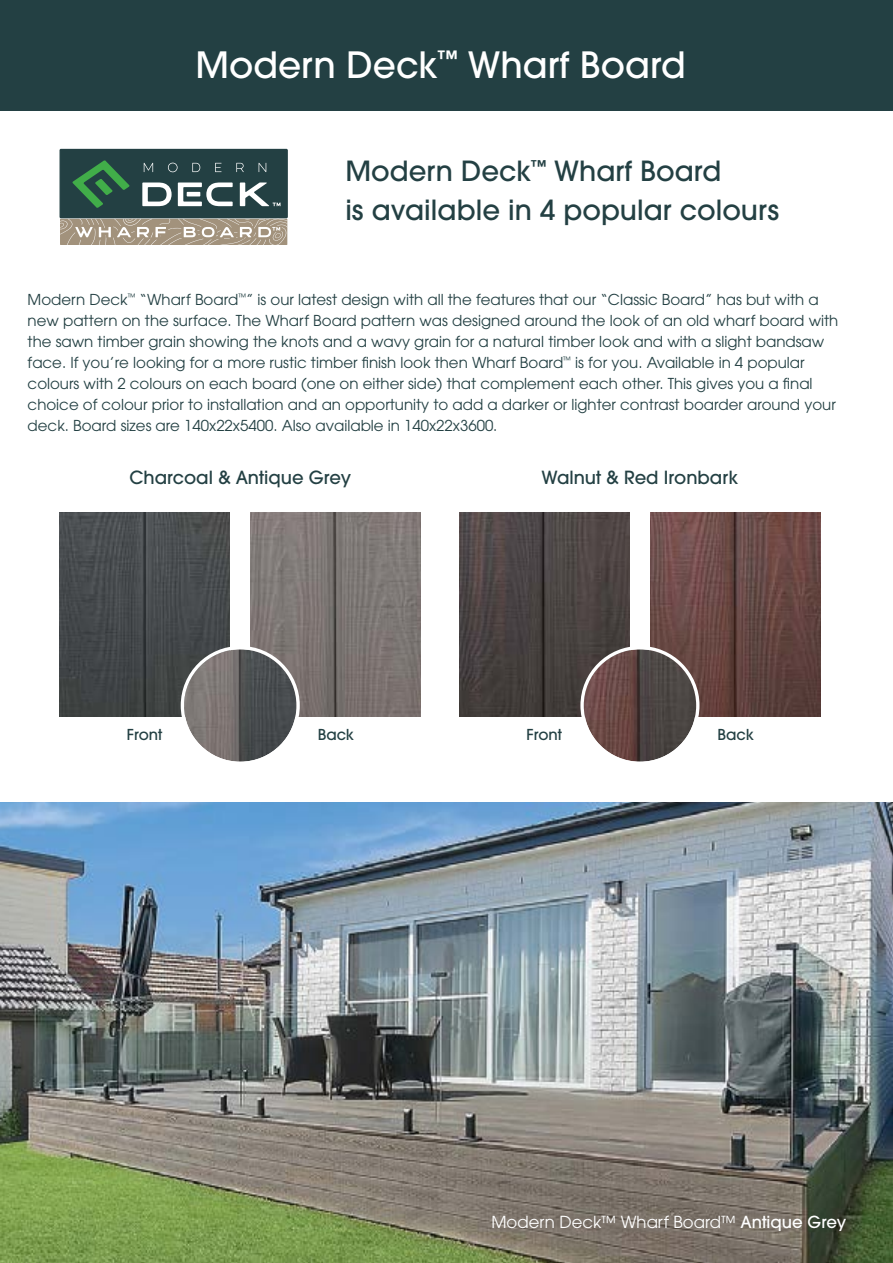
<style>
.page{position:relative;width:893px;height:1263px;background:#fff}
.page>*{position:absolute;margin:0;border:0;box-sizing:border-box;transform-origin:0 0}
.t1{font:500 36px "ITC Avant Garde Pro";color:#fff}
.t2{font:500 27.6px/39px "ITC Avant Garde Pro";color:#234043}
.t3{font:500 18px "ITC Avant Garde Pro";color:#234043}
.t4{font:16.5px "ITC Avant Garde Pro";color:#fff}
.t5{font:15px/21px "ITC Avant Garde Pro";color:#234043}
.t6{font:500 15px "ITC Avant Garde Pro";color:#234043}
.s1{font-weight:500}
</style>
<div class="page">
<img style="left:0;top:802px;width:893px;height:461px">
<div style="left:60px;top:149px;width:227px;height:69px;background:#234043;border-radius:2px"></div>
<div style="left:60px;top:149px;width:228px;height:69px;border:1px solid #234043;border-radius:2px"></div>
<svg style="left:72px;top:160px;width:58px;height:48px"></svg>
<svg style="left:144px;top:163px;width:9px;height:9px"></svg>
<svg style="left:168px;top:163px;width:10px;height:9px"></svg>
<svg style="left:192px;top:163px;width:8px;height:9px"></svg>
<svg style="left:215px;top:163px;width:6px;height:9px"></svg>
<svg style="left:236px;top:163px;width:8px;height:9px"></svg>
<svg style="left:259px;top:163px;width:7px;height:9px"></svg>
<svg style="left:142px;top:182px;width:30px;height:24px"></svg>
<svg style="left:178px;top:182px;width:55px;height:24px"></svg>
<svg style="left:240px;top:182px;width:40px;height:24px"></svg>
<svg style="left:60px;top:219px;width:227px;height:26px;background:#b1a492"></svg>
<img style="left:60px;top:512px;width:170px;height:205px">
<img style="left:251px;top:512px;width:170px;height:205px">
<img style="left:184px;top:649px;width:112px;height:113px;border-radius:56px">
<div style="left:181px;top:646px;width:119px;height:119px;border:3px solid #fff;border-radius:50%"></div>
<img style="left:459px;top:512px;width:170px;height:205px">
<img style="left:651px;top:512px;width:170px;height:205px">
<img style="left:584px;top:649px;width:112px;height:113px;border-radius:56px">
<div style="left:580px;top:646px;width:119px;height:119px;border:3px solid #fff;border-radius:50%"></div>
<div style="left:0;top:0;width:893px;height:111px;background:#234043"></div>
<h1 class="t1" style="left:195px;top:42px;width:492px">Modern Deck<sup>™</sup> Wharf Board</h1>
<h2 class="t2" style="left:345px;top:151px;width:435px">Modern Deck<sup>™</sup> Wharf Board<br>is available in 4 popular colours</h2>
<p class="t5" style="left:28px;top:288px;width:812px">Modern Deck<sup>™</sup> “Wharf Board<sup>™</sup>” is our latest design with all the features that our “Classic Board” has but with a new pattern on the surface. The Wharf Board pattern was designed around the look of an old wharf board with the sawn timber grain showing the knots and a wavy grain for a natural timber look and with a slight bandsaw face. If you’re looking for a more rustic timber finish look then Wharf Board<sup>™</sup> is for you. Available in 4 popular colours with 2 colours on each board (one on either side) that complement each other. This gives you a final choice of colour prior to installation and an opportunity to add a darker or lighter contrast boarder around your deck. Board sizes are 140x22x5400. Also available in 140x22x3600.</p>
<p class="t3" style="left:129px;top:466px;width:223px">Charcoal &amp; Antique Grey</p>
<p class="t3" style="left:542px;top:466px;width:198px">Walnut &amp; Red Ironbark</p>
<p class="t6" style="left:127px;top:725px;width:37px">Front</p>
<p class="t6" style="left:318px;top:725px;width:38px">Back</p>
<p class="t6" style="left:526px;top:725px;width:37px">Front</p>
<p class="t6" style="left:717px;top:725px;width:38px">Back</p>
<p class="t4" style="left:491px;top:1212px;width:356px">Modern Deck™ Wharf Board™ <span class="s1">Antique Grey</span></p>
</div>
